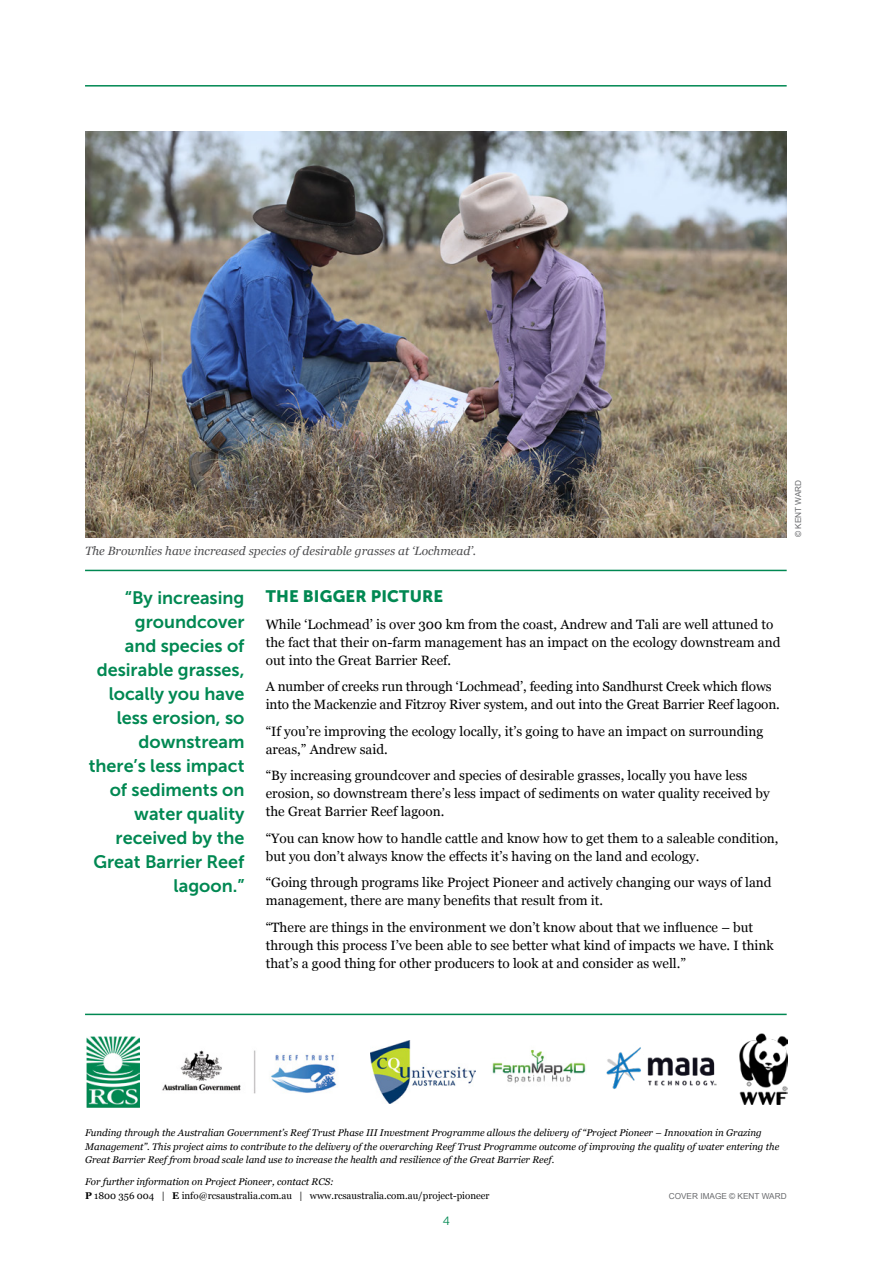
<style>
.page{position:relative;width:893px;height:1263px;background:#fff}
.page>*{position:absolute;margin:0;border:0;box-sizing:border-box;transform-origin:0 0}
.t1{font:18px/24px "Museo Sans 700";color:#018852;text-align:right}
.t2{font:16.5px "Museo Sans 900";letter-spacing:.01em;color:#018852}
.t3{font:13.5px/18px "Georgia";color:#000}
.t4{font:italic 12px "Georgia";color:#4d4d4f}
.t5{font:12px "Museo Sans 300";color:#018852}
.t6{font:italic 9.75px/13.5px "Georgia";color:#000}
.t7{font:9.75px/13.5px "Georgia";color:#000}
.t8{font:8.25px "Arial";color:#6b6c6f}
.s1{font-style:italic}
.s2{font-weight:700}
</style>
<div class="page">
<img style="left:85px;top:132px;width:702px;height:405px">
<hr style="left:85px;top:85px;width:702px;height:2px;background:#018852">
<hr style="left:85px;top:570px;width:702px;height:1px;background:#018852">
<hr style="left:85px;top:1014px;width:702px;height:1px;background:#018852">
<img style="left:740px;top:1034px;width:47px;height:70px">
<img style="left:370px;top:1040px;width:105px;height:64px">
<img style="left:162px;top:1050px;width:175px;height:44px">
<img style="left:606px;top:1047px;width:111px;height:42px">
<img style="left:492px;top:1050px;width:94px;height:33px">
<img style="left:87px;top:1037px;width:53px;height:70px">
<p class="t4" style="left:85px;top:544px;width:392px">The Brownlies have increased species of desirable grasses at ‘Lochmead’.</p>
<h1 class="t1" style="left:89px;top:585px;width:157px">“By increasing groundcover<br>and species of desirable grasses, locally you have less erosion, so downstream there’s less impact of sediments on water quality received by the<br>Great Barrier Reef lagoon.”</h1>
<p class="t2" style="left:266px;top:587px;width:179px">THE BIGGER PICTURE</p>
<p class="t3" style="left:266px;top:615px;width:516px">While ‘Lochmead’ is over 300 km from the coast, Andrew and Tali are well attuned to the fact that their on-farm management has an impact on the ecology downstream and out into the Great Barrier Reef.</p>
<p class="t3" style="left:266px;top:678px;width:516px">A number of creeks run through ‘Lochmead’, feeding into Sandhurst Creek which flows into the Mackenzie and Fitzroy River system, and out into the Great Barrier Reef lagoon.</p>
<p class="t3" style="left:266px;top:722px;width:499px">“If you’re improving the ecology locally, it’s going to have an impact on surrounding areas,” Andrew said.</p>
<p class="t3" style="left:266px;top:767px;width:505px">“By increasing groundcover and species of desirable grasses, locally you have less erosion, so downstream there’s less impact of sediments on water quality received by the Great Barrier Reef lagoon.</p>
<p class="t3" style="left:266px;top:829px;width:514px">“You can know how to handle cattle and know how to get them to a saleable condition, but you don’t always know the effects it’s having on the land and ecology.</p>
<p class="t3" style="left:266px;top:874px;width:507px">“Going through programs like Project Pioneer and actively changing our ways of land management, there are many benefits that result from it.</p>
<p class="t3" style="left:266px;top:918px;width:509px">“There are things in the environment we don’t know about that we influence – but through this process I’ve been able to see better what kind of impacts we have. I think that’s a good thing for other producers to look at and consider as well.”</p>
<p class="t8" style="left:793px;top:537px;width:59px;rotate:-90deg">© KENT WARD</p>
<p class="t6" style="left:85px;top:1126px;width:696px">Funding through the Australian Government’s Reef Trust Phase III Investment Programme allows the delivery of “Project Pioneer – Innovation in Grazing<br>Management”. This project aims to contribute to the delivery of the overarching Reef Trust Programme outcome of improving the quality of water entering the<br>Great Barrier Reef from broad scale land use to increase the health and resilience of the Great Barrier Reef.</p>
<p class="t7" style="left:85px;top:1175px;width:406px"><span class="s1">For further information on Project Pioneer, contact RCS:<br></span><span class="s2">P</span> 1800 356 004 | <span class="s2">E</span> info@rcsaustralia.com.au | www.rcsaustralia.com.au/project-pioneer</p>
<p class="t8" style="left:669px;top:1190px;width:119px">COVER IMAGE © KENT WARD</p>
<p class="t5" style="left:443px;top:1215px;width:9px">4</p>
</div>
